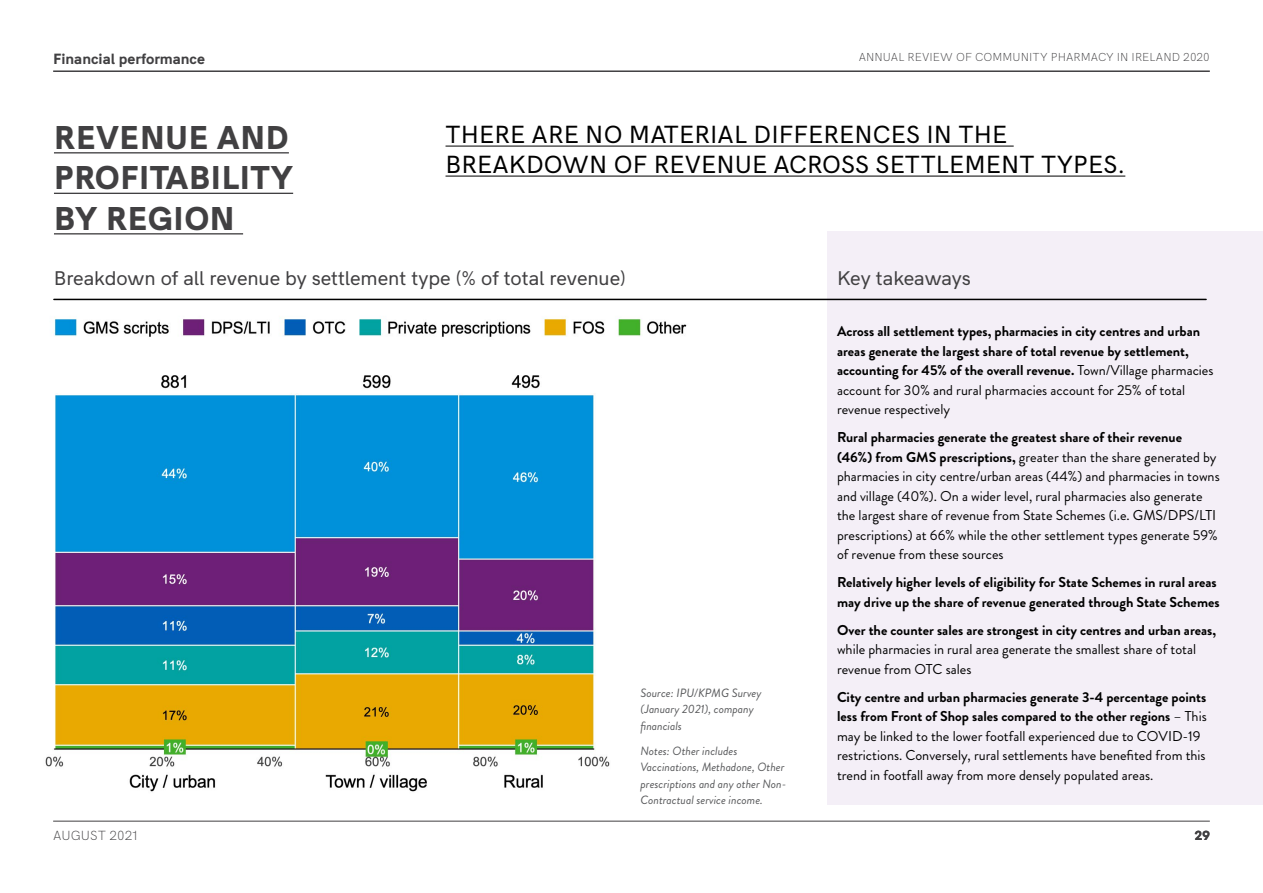
<style>
.page{position:relative;width:1263px;height:893px;background:#fff}
.page>*{position:absolute;margin:0;border:0;box-sizing:border-box;transform-origin:0 0}
.t1{font:900 30px/40.5px "Hanken Grotesk";letter-spacing:.005em;color:#414042}
.t2{font:500 22.5px/30px "Hanken Grotesk";letter-spacing:.005em;color:#000}
.t3{font:500 18px "Hanken Grotesk";color:#414042}
.t4{font:14.25px/19.5px "Brandon Grotesque";color:#000}
.t5{font:700 14.25px/19.5px "Brandon Grotesque";color:#000}
.t6{font:900 13.5px "Hanken Grotesk";color:#414042}
.t7{font:italic 12px/16.5px "Brandon Grotesque";color:#58595b}
.t8{font:300 12px "Hanken Grotesk";color:#414042}
.t9{font:900 12px "Hanken Grotesk";color:#414042}
.t10{font:300 10.5px "Hanken Grotesk";letter-spacing:.005em;color:#414042}
.s1{font-weight:400}
.s2{font-weight:700}
</style>
<div class="page">
<hr style="left:53px;top:821px;width:1157px;height:1px;background:#414042">
<hr style="left:53px;top:70px;width:1157px;height:2px;background:#414042">
<div style="left:827px;top:231px;width:436px;height:573px;background:#f4eff7"></div>
<hr style="left:54px;top:152px;width:235px;height:1px;background:#414042">
<hr style="left:54px;top:193px;width:239px;height:1px;background:#414042">
<hr style="left:54px;top:233px;width:189px;height:1px;background:#414042">
<hr style="left:445px;top:146px;width:569px;height:1px;background:#000">
<hr style="left:445px;top:176px;width:680px;height:1px;background:#000">
<hr style="left:54px;top:299px;width:1152px;height:1px;background:#000">
<img style="left:45px;top:375px;width:565px;height:417px">
<img style="left:53px;top:317px;width:634px;height:20px">
<p class="t6" style="left:53px;top:47px;width:153px">Financial performance</p>
<p class="t10" style="left:859px;top:48px;width:353px">ANNUAL REVIEW OF COMMUNITY PHARMACY IN IRELAND 2020</p>
<h1 class="t1" style="left:54px;top:115px;width:241px">REVENUE AND<br>PROFITABILITY<br>BY REGION</h1>
<h2 class="t2" style="left:445px;top:118px;width:681px">THERE ARE NO MATERIAL DIFFERENCES IN THE<br>BREAKDOWN OF REVENUE ACROSS SETTLEMENT TYPES.</h2>
<p class="t3" style="left:54px;top:262px;width:573px">Breakdown of all revenue by settlement type (% of total revenue)</p>
<p class="t3" style="left:837px;top:262px;width:135px">Key takeaways</p>
<p class="t5" style="left:837px;top:322px;width:378px">Across all settlement types, pharmacies in city centres and urban areas generate the largest share of total revenue by settlement, accounting for 45% of the overall revenue. <span class="s1">Town/Village pharmacies account for 30% and rural pharmacies account for 25% of total revenue respectively</span></p>
<p class="t4" style="left:837px;top:428px;width:384px"><span class="s2">Rural pharmacies generate the greatest share of their revenue (46%) from GMS prescriptions,</span> greater than the share generated by pharmacies in city centre/urban areas (44%) and pharmacies in towns and village (40%). On a wider level, rural pharmacies also generate the largest share of revenue from State Schemes (i.e. GMS/DPS/LTI prescriptions) at 66% while the other settlement types generate 59% of revenue from these sources</p>
<p class="t5" style="left:837px;top:573px;width:384px">Relatively higher levels of eligibility for State Schemes in rural areas may drive up the share of revenue generated through State Schemes</p>
<p class="t5" style="left:837px;top:620px;width:381px">Over the counter sales are strongest in city centres and urban areas,</p>
<p class="t4" style="left:837px;top:640px;width:361px">while pharmacies in rural area generate the smallest share of total revenue from OTC sales</p>
<p class="t4" style="left:837px;top:687px;width:371px"><span class="s2">City centre and urban pharmacies generate 3-4 percentage points less from Front of Shop sales compared to the other regions</span> – This may be linked to the lower footfall experienced due to COVID-19 restrictions. Conversely, rural settlements have benefited from this trend in footfall away from more densely populated areas.</p>
<p class="t7" style="left:640px;top:685px;width:122px">Source: IPU/KPMG Survey (January 2021), company financials</p>
<p class="t7" style="left:640px;top:743px;width:148px">Notes: Other includes<br>Vaccinations, Methadone, Other prescriptions and any other Non-<br>Contractual service income.</p>
<p class="t8" style="left:53px;top:825px;width:86px">AUGUST 2021</p>
<p class="t9" style="left:1195px;top:825px;width:16px">29</p>
</div>
